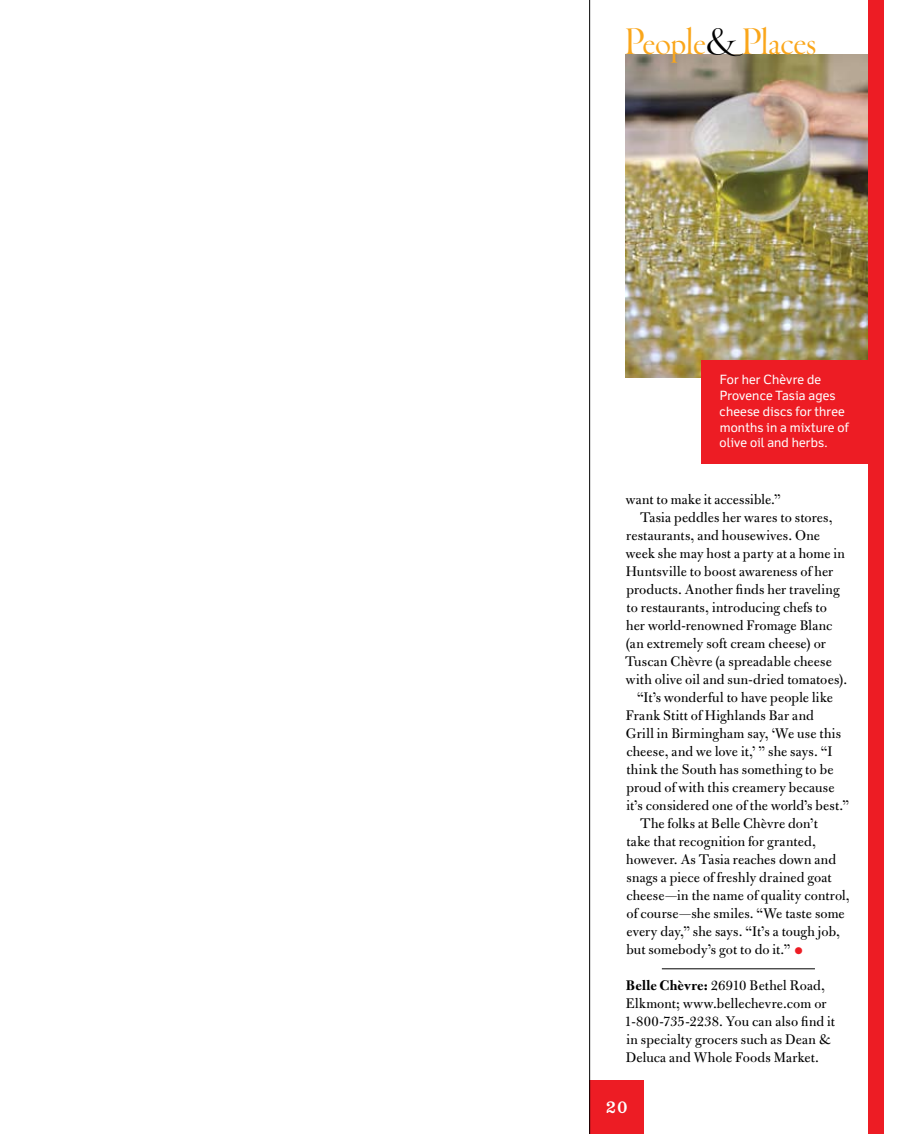
<style>
.page{position:relative;width:905px;height:1134px;background:#fff}
.page>*{position:absolute;margin:0;border:0;box-sizing:border-box;transform-origin:0 0}
.t1{font:33px "Throhand";letter-spacing:-.005em;color:#faa61a}
.t2{font:15px/18px "Bulmer MT Std";letter-spacing:.01em;color:#000}
.t3{font:500 15px "Belizio";color:#fff}
.t4{font:12.75px/15.8px "Felbridge Std";letter-spacing:.01em;color:#fff}
.s1{color:#000}
.s2{font-size:24px;color:#ed1c24}
.s3{font-weight:700}
</style>
<div class="page">
<img style="left:626px;top:54px;width:242px;height:324px">
<div style="left:590px;top:1080px;width:54px;height:54px;background:#ed1c24"></div>
<hr style="left:589px;top:0;width:1px;height:1134px;background:#000">
<div style="left:868px;top:0;width:16px;height:1134px;background:#ed1c24"></div>
<hr style="left:662px;top:969px;width:152px;height:1px;background:#000">
<div style="left:701px;top:360px;width:174px;height:103px;background:#ed1c24"></div>
<h1 class="t1" style="left:624px;top:22px;width:194px">People<span class="s1">&amp;</span>Places</h1>
<p class="t4" style="left:719px;top:372px;width:131px">For her Chèvre de<br>Provence Tasia ages cheese discs for three months in a mixture of olive oil and herbs.</p>
<p class="t2" style="left:626px;top:491px;width:156px">want to make it accessible.”</p>
<p class="t2" style="left:640px;top:509px;width:194px">Tasia peddles her wares to stores,</p>
<p class="t2" style="left:626px;top:527px;width:195px">restaurants, and housewives. One</p>
<p class="t2" style="left:626px;top:545px;width:220px">week she may host a party at a home in</p>
<p class="t2" style="left:625px;top:563px;width:209px">Huntsville to boost awareness of her</p>
<p class="t2" style="left:626px;top:581px;width:215px">products. Another finds her traveling</p>
<p class="t2" style="left:626px;top:599px;width:202px">to restaurants, introducing chefs to</p>
<p class="t2" style="left:626px;top:617px;width:208px">her world-renowned Fromage Blanc</p>
<p class="t2" style="left:626px;top:635px;width:201px">(an extremely soft cream cheese) or</p>
<p class="t2" style="left:625px;top:653px;width:208px">Tuscan Chèvre (a spreadable cheese</p>
<p class="t2" style="left:626px;top:671px;width:223px">with olive oil and sun-dried tomatoes).</p>
<p class="t2" style="left:637px;top:689px;width:197px">“It’s wonderful to have people like</p>
<p class="t2" style="left:626px;top:707px;width:189px">Frank Stitt of Highlands Bar and</p>
<p class="t2" style="left:626px;top:725px;width:217px">Grill in Birmingham say, ‘We use this</p>
<p class="t2" style="left:626px;top:743px;width:207px">cheese, and we love it,’ ” she says. “I</p>
<p class="t2" style="left:626px;top:761px;width:208px">think the South has something to be</p>
<p class="t2" style="left:626px;top:779px;width:210px">proud of with this creamery because</p>
<p class="t2" style="left:626px;top:797px;width:224px">it’s considered one of the world’s best.”</p>
<p class="t2" style="left:640px;top:815px;width:179px">The folks at Belle Chèvre don’t</p>
<p class="t2" style="left:626px;top:833px;width:191px">take that recognition for granted,</p>
<p class="t2" style="left:626px;top:851px;width:211px">however. As Tasia reaches down and</p>
<p class="t2" style="left:626px;top:869px;width:206px">snags a piece of freshly drained goat</p>
<p class="t2" style="left:626px;top:887px;width:225px">cheese—in the name of quality control,</p>
<p class="t2" style="left:626px;top:905px;width:220px">of course—she smiles. “We taste some</p>
<p class="t2" style="left:626px;top:923px;width:215px">every day,” she says. “It’s a tough job,</p>
<p class="t2" style="left:626px;top:941px;width:180px">but somebody’s got to do it.” <span class="s2">•</span></p>
<p class="t2" style="left:624px;top:977px;width:212px"><span class="s3">Belle Chèvre:</span> 26910 Bethel Road, Elkmont; www.bellechevre.com or 1-800-735-2238. You can also find it in specialty grocers such as Dean &amp; Deluca and Whole Foods Market.</p>
<p class="t3" style="left:606px;top:1099px;width:23px">20</p>
</div>
